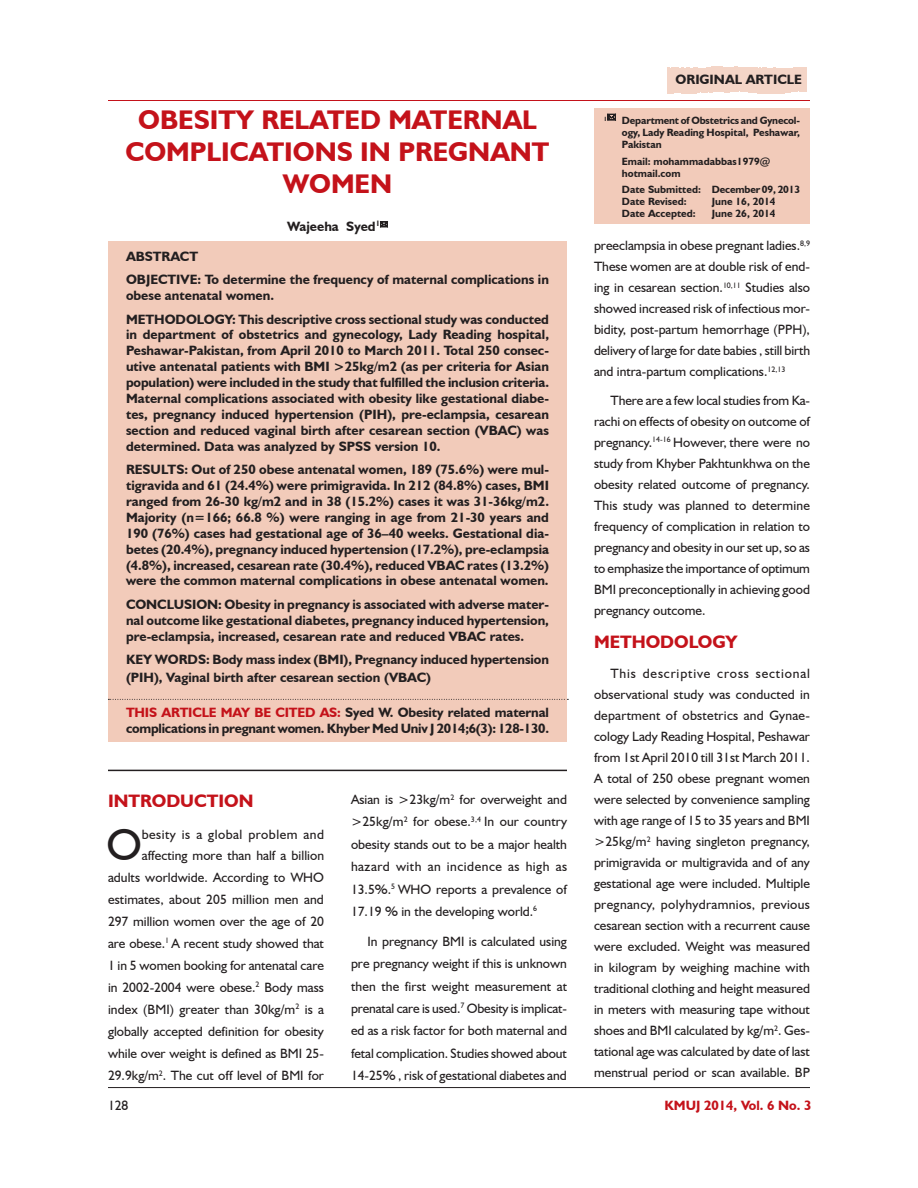
<style>
.page{position:relative;width:918px;height:1188px;background:#fff}
.page>*{position:absolute;margin:0;border:0;box-sizing:border-box;transform-origin:0 0}
.Body_text{font:44.25px "Humanist 521 BT";color:#231f20}
.Headline{font:700 27px/32.4px "Humanist 521 BT";color:#c4121a;text-align:center}
.Subhead_1{font:700 18px "Humanist 521 BT";color:#c4121a}
.Body_text-2{font:13.5px/21px "Humanist 521 BT";color:#231f20;text-align:justify}
.Abstract{font:700 13.5px/15.9px "Humanist 521 BT";color:#231f20}
.t1{font:700 13.5px "Humanist 521 BT";color:#c4121a}
.Body_text-3{font:700 13.5px "Humanist 521 BT";color:#231f20}
.Author_Name{font:700 13.5px "Humanist 521 BT";color:#231f20}
.Body_text-4{font:700 10.5px/12px "Humanist 521 BT";color:#231f20;text-align:justify}
.Body_text-5{font:700 6.15px "Humanist 521 BT";color:#231f20}
.s1{color:#c4121a}
</style>
<div class="page">
<hr style="left:108px;top:1087px;width:702px;height:1px;background:#231f20">
<hr style="left:108px;top:100px;width:702px;height:1px;background:#c4121a">
<svg style="left:667px;top:92px;width:46px;height:2px"></svg>
<svg style="left:667px;top:66px;width:140px;height:3px"></svg>
<hr style="left:108px;top:770px;width:459px;height:1px;background:#231f20">
<div style="left:594px;top:108px;width:216px;height:115px;background:#f2cbba"></div>
<div style="left:108px;top:242px;width:459px;height:500px;background:#f2cbba"></div>
<svg style="left:108px;top:699px;width:460px;height:1px"></svg>
<svg style="left:380px;top:221px;width:8px;height:6px"></svg>
<svg style="left:607px;top:114px;width:9px;height:6px"></svg>
<p class="Headline" style="left:126px;top:102px;width:425px">OBESITY RELATED MATERNAL<br>COMPLICATIONS IN PREGNANT<br>WOMEN</p>
<p class="Author_Name" style="left:287px;top:218px;width:94px">Wajeeha Syed<sup>1</sup></p>
<p class="Abstract" style="left:126px;top:248px;width:74px">ABSTRACT</p>
<p class="Abstract" style="left:126px;top:271px;width:424px">OBJECTIVE: To determine the frequency of maternal complications in obese antenatal women.</p>
<p class="Abstract" style="left:126px;top:311px;width:425px;text-align:justify">METHODOLOGY: This descriptive cross sectional study was conducted in department of obstetrics and gynecology, Lady Reading hospital, Peshawar-Pakistan, from April 2010 to March 2011. Total 250 consec&shy;utive antenatal patients with BMI &gt;25kg/m2 (as per criteria for Asian population) were included in the study that fulfilled the inclusion criteria.<br>Maternal complications associated with obesity like gestational diabe&shy;tes, pregnancy induced hypertension (PIH), pre-eclampsia, cesarean section and reduced vaginal birth after cesarean section (VBAC) was determined. Data was analyzed by SPSS version 10.</p>
<p class="Abstract" style="left:126px;top:461px;width:425px;text-align:justify">RESULTS: Out of 250 obese antenatal women, 189 (75.6%) were mul&shy;tigravida and 61 (24.4%) were primigravida. In 212 (84.8%) cases, BMI ranged from 26-30 kg/m2 and in 38 (15.2%) cases it was 31-36kg/m2.<br>Majority (n=166; 66.8 %) were ranging in age from 21-30 years and 190 (76%) cases had gestational age of 36–40 weeks. Gestational dia&shy;betes (20.4%), pregnancy induced hypertension (17.2%), pre-eclampsia (4.8%), increased, cesarean rate (30.4%), reduced VBAC rates (13.2%) were the common maternal complications in obese antenatal women.</p>
<p class="Abstract" style="left:126px;top:596px;width:425px;text-align:justify">CONCLUSION: Obesity in pregnancy is associated with adverse mater&shy;nal outcome like gestational diabetes, pregnancy induced hypertension, pre-eclampsia, increased, cesarean rate and reduced VBAC rates.</p>
<p class="Abstract" style="left:126px;top:650px;width:425px;line-height:18px">KEY WORDS: Body mass index (BMI), Pregnancy induced hypertension (PIH), Vaginal birth after cesarean section (VBAC)</p>
<p class="Abstract" style="left:126px;top:703px;width:425px;line-height:16.5px"><span class="s1">THIS ARTICLE MAY BE CITED AS:</span> Syed W. Obesity related maternal complications in pregnant women. Khyber Med Univ J 2014;6(3): 128-130.</p>
<p class="Subhead_1" style="left:108px;top:790px;width:147px">INTRODUCTION</p>
<p class="Body_text" style="left:106px;top:817px;width:37px">O</p>
<p class="Body_text-2" style="left:108px;top:823px;width:218px;line-height:21.9px;text-align:right">besity is a global problem and affecting more than half a billion adults worldwide. According to WHO estimates, about 205 million men and 297 million women over the age of 20 are obese.<sup>1</sup> A recent study showed that 1 in 5 women booking for antenatal care in 2002-2004 were obese.<sup>2</sup> Body mass index (BMI) greater than 30kg/m<sup>2</sup> is a globally accepted definition for obesity while over weight is defined as BMI 25- 29.9kg/m<sup>2</sup>. The cut off level of BMI for</p>
<p class="Body_text-2" style="left:351px;top:788px;width:218px;line-height:22.4px">Asian is &gt;23kg/m<sup>2</sup> for overweight and &gt;25kg/m<sup>2</sup> for obese.<sup>3,4</sup> In our country obesity stands out to be a major health hazard with an incidence as high as 13.5%.<sup>5</sup> WHO reports a prevalence of 17.19 % in the developing world.<sup>6</sup></p>
<p class="Body_text-2" style="left:351px;top:930px;width:218px;line-height:22.4px;text-indent:16px">In pregnancy BMI is calculated using pre pregnancy weight if this is unknown then the first weight measurement at prenatal care is used.<sup>7</sup> Obesity is implicat&shy;ed as a risk factor for both maternal and fetal complication. Studies showed about 14-25% , risk of gestational diabetes and</p>
<p class="Body_text-3" style="left:676px;top:71px;width:128px">ORIGINAL ARTICLE</p>
<p class="Body_text-5" style="left:604px;top:115px;width:5px">1</p>
<p class="Body_text-4" style="left:622px;top:115px;width:180px">Department of Obstetrics and Gynecol&shy;ogy, Lady Reading Hospital, Peshawar, Pakistan</p>
<p class="Body_text-4" style="left:622px;top:155px;width:150px">Email: mohammadabbas1979@</p>
<p class="Body_text-4" style="left:622px;top:167px;width:60px">hotmail.com</p>
<p class="Body_text-4" style="left:622px;top:184px;width:180px">Date Submitted: December 09, 2013</p>
<p class="Body_text-4" style="left:622px;top:196px;width:66px">Date Revised:</p>
<p class="Body_text-4" style="left:712px;top:196px;width:65px">June 16, 2014</p>
<p class="Body_text-4" style="left:622px;top:208px;width:75px">Date Accepted:</p>
<p class="Body_text-4" style="left:712px;top:208px;width:65px">June 26, 2014</p>
<p class="Body_text-2" style="left:594px;top:235px;width:218px">preeclampsia in obese pregnant ladies.<sup>8,9<br></sup>These women are at double risk of end&shy;ing in cesarean section.<sup>10,11</sup> Studies also showed increased risk of infectious mor&shy;bidity, post-partum hemorrhage (PPH), delivery of large for date babies , still birth and intra-partum complications.<sup>12,13</sup></p>
<p class="Body_text-2" style="left:594px;top:389px;width:218px;text-indent:16px">There are a few local studies from Ka&shy;rachi on effects of obesity on outcome of pregnancy.<sup>14-16</sup> However, there were no study from Khyber Pakhtunkhwa on the obesity related outcome of pregnancy.<br>This study was planned to determine frequency of complication in relation to pregnancy and obesity in our set up, so as to emphasize the importance of optimum BMI preconceptionally in achieving good pregnancy outcome.</p>
<p class="Subhead_1" style="left:594px;top:631px;width:145px">METHODOLOGY</p>
<p class="Body_text-2" style="left:594px;top:663px;width:218px;text-indent:16px">This descriptive cross sectional observational study was conducted in department of obstetrics and Gynae&shy;cology Lady Reading Hospital, Peshawar from 1st April 2010 till 31st March 2011.<br>A total of 250 obese pregnant women were selected by convenience sampling with age range of 15 to 35 years and BMI &gt;25kg/m<sup>2</sup> having singleton pregnancy, primigravida or multigravida and of any gestational age were included. Multiple pregnancy, polyhydramnios, previous cesarean section with a recurrent cause were excluded. Weight was measured in kilogram by weighing machine with traditional clothing and height measured in meters with measuring tape without shoes and BMI calculated by kg/m<sup>2</sup>. Ges&shy;tational age was calculated by date of last menstrual period or scan available. BP</p>
<p class="Body_text-2" style="left:108px;top:1094px;width:22px">128</p>
<p class="t1" style="left:665px;top:1097px;width:148px">KMUJ 2014, Vol. 6 No. 3</p>
</div>
